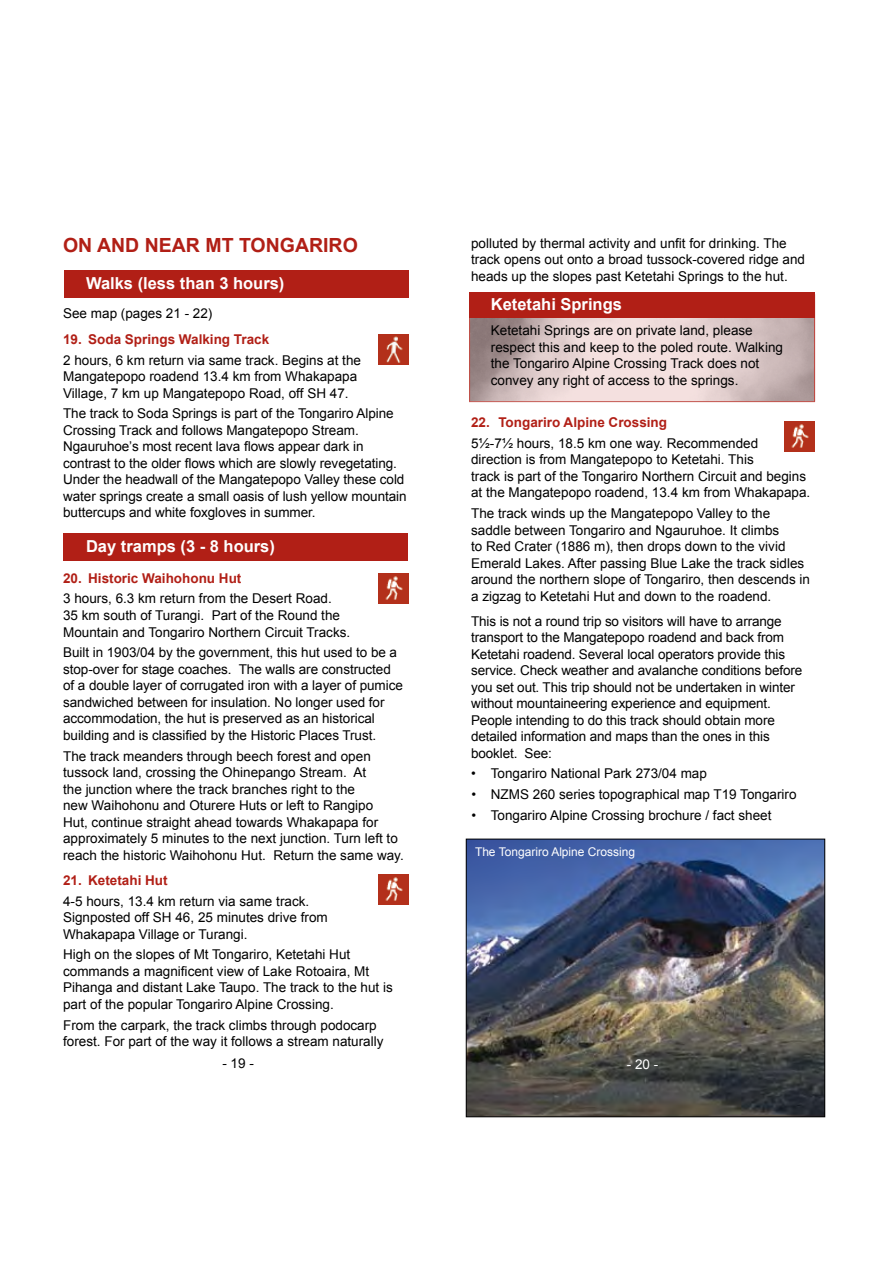
<style>
.page{position:relative;width:893px;height:1263px;background:#fff}
.page>*{position:absolute;margin:0;border:0;box-sizing:border-box;transform-origin:0 0}
.t1{font:700 19.5px "Arial";color:#b11f16}
.t2{font:700 16.5px "Arial";color:#fff}
.t3{font:13.5px/16.5px "Arial";color:#000}
.t4{font:700 13.5px "Arial";color:#b11f16}
.t5{font:13.5px "Arial";color:#fff}
.t6{font:12px "Arial";color:#fff}
</style>
<div class="page">
<div style="left:64px;top:270px;width:345px;height:28px;background:#b11f16"></div>
<div style="left:63px;top:533px;width:345px;height:27px;background:#b11f16"></div>
<img style="left:379px;top:573px;width:30px;height:30px">
<img style="left:379px;top:335px;width:30px;height:29px">
<img style="left:379px;top:874px;width:30px;height:30px">
<svg style="left:469px;top:300px;width:346px;height:102px;background:#d7c2c2"></svg>
<div style="left:470px;top:292px;width:345px;height:26px;background:#b11f16"></div>
<img style="left:468px;top:841px;width:355px;height:274px">
<div style="left:466px;top:839px;width:359px;height:278px;border:1px solid #000"></div>
<img style="left:784px;top:422px;width:30px;height:29px">
<h1 class="t1" style="left:63px;top:233px;width:296px">ON AND NEAR MT TONGARIRO</h1>
<p class="t2" style="left:86px;top:272px;width:200px">Walks (less than 3 hours)</p>
<p class="t3" style="left:63px;top:305px;width:151px">See map (pages 21 - 22)</p>
<p class="t4" style="left:63px;top:330px;width:208px">19. Soda Springs Walking Track</p>
<p class="t3" style="left:63px;top:352px;width:299px">2 hours, 6 km return via same track. Begins at the<br>Mangatepopo roadend 13.4 km from Whakapapa<br>Village, 7 km up Mangatepopo Road, off SH 47.</p>
<p class="t3" style="left:63px;top:405px;width:345px">The track to Soda Springs is part of the Tongariro Alpine Crossing Track and follows Mangatepopo Stream.<br>Ngauruhoe’s most recent lava flows appear dark in contrast to the older flows which are slowly revegetating.<br>Under the headwall of the Mangatepopo Valley these cold water springs create a small oasis of lush yellow mountain buttercups and white foxgloves in summer.</p>
<p class="t2" style="left:86px;top:535px;width:190px">Day tramps (3 - 8 hours)</p>
<p class="t4" style="left:63px;top:569px;width:180px">20. Historic Waihohonu Hut</p>
<p class="t3" style="left:63px;top:591px;width:289px">3 hours, 6.3 km return from the Desert Road.<br>35 km south of Turangi. Part of the Round the<br>Mountain and Tongariro Northern Circuit Tracks.</p>
<p class="t3" style="left:63px;top:644px;width:341px">Built in 1903/04 by the government, this hut used to be a stop-over for stage coaches. The walls are constructed of a double layer of corrugated iron with a layer of pumice sandwiched between for insulation. No longer used for accom- modation, the hut is preserved as an historical building and is classified by the Historic Places Trust.</p>
<p class="t3" style="left:63px;top:748px;width:342px">The track meanders through beech forest and open tussock land, crossing the Ohinepango Stream. At<br>the junction where the track branches right to the<br>new Waihohonu and Oturere Huts or left to Rangipo<br>Hut, continue straight ahead towards Whakapapa for approximately 5 minutes to the next junction. Turn left to reach the historic Waihohonu Hut. Return the same way.</p>
<p class="t4" style="left:63px;top:871px;width:106px">21. Ketetahi Hut</p>
<p class="t3" style="left:63px;top:893px;width:266px">4-5 hours, 13.4 km return via same track.<br>Signposted off SH 46, 25 minutes drive from<br>Whakapapa Village or Turangi.</p>
<p class="t3" style="left:63px;top:946px;width:331px">High on the slopes of Mt Tongariro, Ketetahi Hut commands a magnificent view of Lake Rotoaira, Mt Pihanga and distant Lake Taupo. The track to the hut is part of the popular Tongariro Alpine Crossing.</p>
<p class="t3" style="left:63px;top:1017px;width:322px">From the carpark, the track climbs through podocarp forest. For part of the way it follows a stream naturally</p>
<p class="t3" style="left:222px;top:1055px;width:33px">- 19 -</p>
<p class="t3" style="left:471px;top:235px;width:335px">polluted by thermal activity and unfit for drinking. The track opens out onto a broad tussock-covered ridge and heads up the slopes past Ketetahi Springs to the hut.</p>
<p class="t2" style="left:491px;top:294px;width:133px">Ketetahi Springs</p>
<p class="t3" style="left:491px;top:322px;width:294px">Ketetahi Springs are on private land, please respect this and keep to the poled route. Walking the Tongariro Alpine Crossing Track does not convey any right of access to the springs.</p>
<p class="t4" style="left:471px;top:413px;width:198px">22. Tongariro Alpine Crossing</p>
<p class="t3" style="left:471px;top:435px;width:341px">5½-7½ hours, 18.5 km one way. Recommended direction is from Mangatepopo to Ketetahi. This<br>track is part of the Tongariro Northern Circuit and begins at the Mangatepopo roadend, 13.4 km from Whakapapa.</p>
<p class="t3" style="left:471px;top:505px;width:340px">The track winds up the Mangatepopo Valley to the saddle between Tongariro and Ngauruhoe. It climbs<br>to Red Crater (1886 m), then drops down to the vivid Emerald Lakes. After passing Blue Lake the track sidles around the northern slope of Tongariro, then descends in a zigzag to Ketetahi Hut and down to the roadend.</p>
<p class="t3" style="left:471px;top:613px;width:333px">This is not a round trip so visitors will have to arrange transport to the Mangatepopo roadend and back from Ketetahi roadend. Several local operators provide this service. Check weather and avalanche conditions before you set out. This trip should not be undertaken in winter without mountaineering experience and equipment.<br>People intending to do this track should obtain more detailed information and maps than the ones in this booklet. See:</p>
<p class="t3" style="left:471px;top:765px;width:237px">• Tongariro National Park 273/04 map</p>
<p class="t3" style="left:471px;top:786px;width:327px">• NZMS 260 series topographical map T19 Tongariro</p>
<p class="t3" style="left:471px;top:807px;width:302px">• Tongariro Alpine Crossing brochure / fact sheet</p>
<p class="t6" style="left:475px;top:843px;width:162px">The Tongariro Alpine Crossing</p>
<p class="t5" style="left:627px;top:1056px;width:33px">- 20 -</p>
</div>
